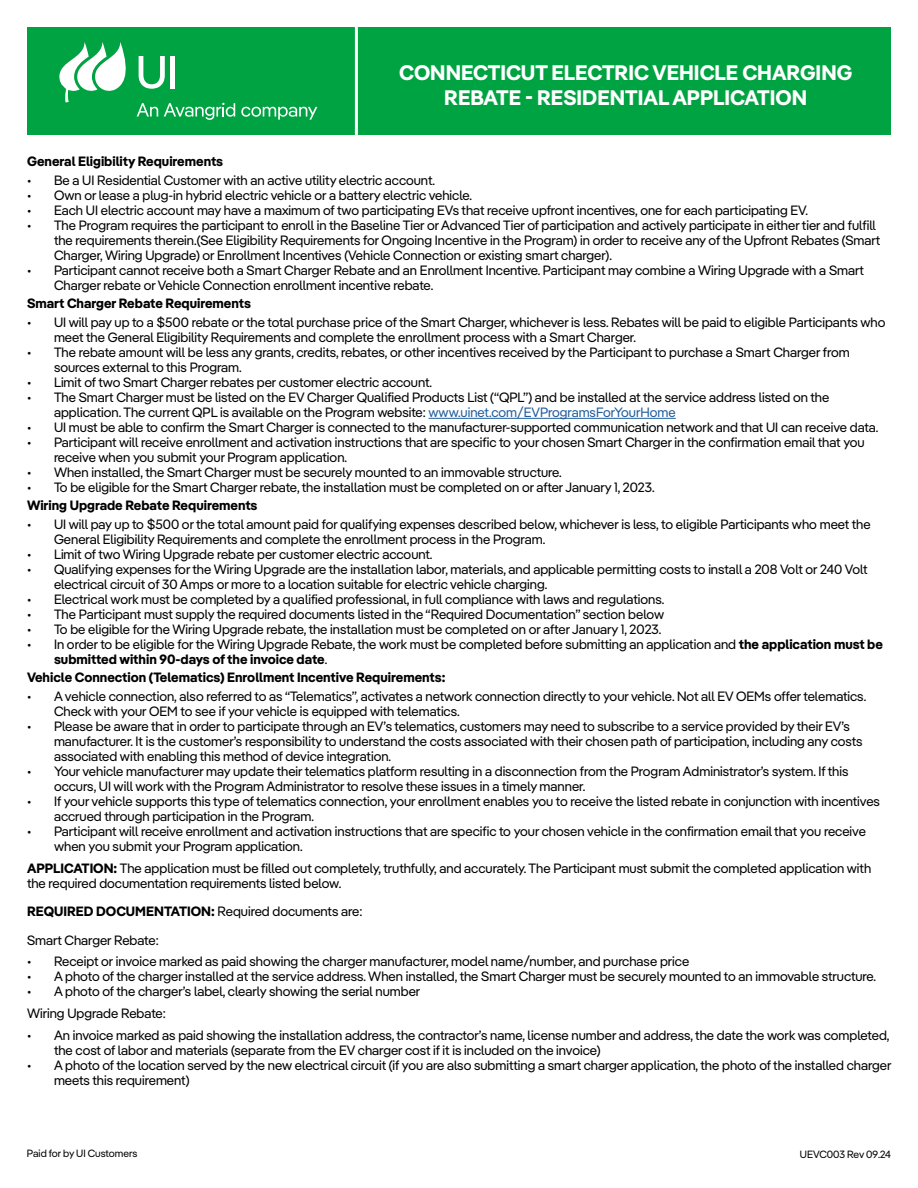
<style>
.page{position:relative;width:918px;height:1188px;background:#fff}
.page>*{position:absolute;margin:0;border:0;box-sizing:border-box;transform-origin:0 0}
.t1{font:700 21px/25.2px "Iber Pangea";color:#fff;text-align:center}
.t2{font:13.5px/15px "Iber Pangea";color:#000}
.t3{font:700 13.5px "Iber Pangea";color:#000}
.t4{font:10.5px "Iber Pangea";color:#000}
.s1{color:#215e9e}
.s2{font-weight:700}
</style>
<div class="page">
<div style="left:27px;top:27px;width:864px;height:108px;background:#00a342"></div>
<hr style="left:355px;top:27px;width:3px;height:108px;background:#fff">
<svg style="left:59px;top:42px;width:176px;height:78px"></svg>
<svg style="left:241px;top:107px;width:76px;height:13px"></svg>
<hr style="left:429px;top:418px;width:247px;height:1px;background:#215e9e">
<h1 class="t1" style="left:399px;top:59px;width:455px">CONNECTICUT ELECTRIC VEHICLE CHARGING<br>REBATE - RESIDENTIAL APPLICATION</h1>
<p class="t3" style="left:27px;top:152px;width:198px">General Eligibility Requirements</p>
<p class="t2" style="left:27px;top:172px;width:410px">• Be a UI Residential Customer with an active utility electric account.</p>
<p class="t2" style="left:27px;top:187px;width:447px">• Own or lease a plug-in hybrid electric vehicle or a battery electric vehicle.</p>
<p class="t2" style="left:27px;top:202px;width:783px">• Each UI electric account may have a maximum of two participating EVs that receive upfront incentives, one for each participating EV.</p>
<p class="t2" style="left:54px;top:217px;width:828px;text-indent:-27px">• The Program requires the participant to enroll in the Baseline Tier or Advanced Tier of participation and actively participate in either tier and fulfill the requirements therein.(See Eligibility Requirements for Ongoing Incentive in the Program) in order to receive any of the Upfront Rebates (Smart<br>Charger, Wiring Upgrade) or Enrollment Incentives (Vehicle Connection or existing smart charger).</p>
<p class="t2" style="left:54px;top:262px;width:811px;text-indent:-27px">• Participant cannot receive both a Smart Charger Rebate and an Enrollment Incentive. Participant may combine a Wiring Upgrade with a Smart<br>Charger rebate or Vehicle Connection enrollment incentive rebate.</p>
<p class="t3" style="left:27px;top:294px;width:225px">Smart Charger Rebate Requirements</p>
<p class="t2" style="left:54px;top:314px;width:833px;text-indent:-27px">• UI will pay up to a $500 rebate or the total purchase price of the Smart Charger, whichever is less. Rebates will be paid to eligible Participants who meet the General Eligibility Requirements and complete the enrollment process with a Smart Charger.</p>
<p class="t2" style="left:54px;top:344px;width:797px;text-indent:-27px">• The rebate amount will be less any grants, credits, rebates, or other incentives received by the Participant to purchase a Smart Charger from sources external to this Program.</p>
<p class="t2" style="left:27px;top:374px;width:407px">• Limit of two Smart Charger rebates per customer electric account.</p>
<p class="t2" style="left:54px;top:389px;width:777px;text-indent:-27px">• The Smart Charger must be listed on the EV Charger Qualified Products List (“QPL”) and be installed at the service address listed on the application. The current QPL is available on the Program website: <span class="s1">www.uinet.com/EVProgramsForYourHome</span></p>
<p class="t2" style="left:27px;top:419px;width:853px">• UI must be able to confirm the Smart Charger is connected to the manufacturer-supported communication network and that UI can receive data.</p>
<p class="t2" style="left:54px;top:434px;width:812px;text-indent:-27px">• Participant will receive enrollment and activation instructions that are specific to your chosen Smart Charger in the confirmation email that you receive when you submit your Program application.</p>
<p class="t2" style="left:27px;top:464px;width:536px">• When installed, the Smart Charger must be securely mounted to an immovable structure.</p>
<p class="t2" style="left:27px;top:479px;width:629px">• To be eligible for the Smart Charger rebate, the installation must be completed on or after January 1, 2023.</p>
<p class="t3" style="left:27px;top:496px;width:232px">Wiring Upgrade Rebate Requirements</p>
<p class="t2" style="left:54px;top:516px;width:818px;text-indent:-27px">• UI will pay up to $500 or the total amount paid for qualifying expenses described below, whichever is less, to eligible Participants who meet the<br>General Eligibility Requirements and complete the enrollment process in the Program.</p>
<p class="t2" style="left:27px;top:546px;width:407px">• Limit of two Wiring Upgrade rebate per customer electric account.</p>
<p class="t2" style="left:54px;top:561px;width:815px;text-indent:-27px">• Qualifying expenses for the Wiring Upgrade are the installation labor, materials, and applicable permitting costs to install a 208 Volt or 240 Volt electrical circuit of 30 Amps or more to a location suitable for electric vehicle charging.</p>
<p class="t2" style="left:27px;top:591px;width:639px">• Electrical work must be completed by a qualified professional, in full compliance with laws and regulations.</p>
<p class="t2" style="left:27px;top:606px;width:639px">• The Participant must supply the required documents listed in the “Required Documentation” section below</p>
<p class="t2" style="left:27px;top:621px;width:636px">• To be eligible for the Wiring Upgrade rebate, the installation must be completed on or after January 1, 2023.</p>
<p class="t2" style="left:54px;top:636px;width:831px;text-indent:-27px">• In order to be eligible for the Wiring Upgrade Rebate, the work must be completed before submitting an application and <span class="s2">the application must be submitted within 90-days of the invoice date</span>.</p>
<p class="t3" style="left:27px;top:668px;width:420px">Vehicle Connection (Telematics) Enrollment Incentive Requirements:</p>
<p class="t2" style="left:54px;top:688px;width:814px;text-indent:-27px">• A vehicle connection, also referred to as “Telematics”, activates a network connection directly to your vehicle. Not all EV OEMs offer telematics.<br>Check with your OEM to see if your vehicle is equipped with telematics.</p>
<p class="t2" style="left:54px;top:718px;width:810px;text-indent:-27px">• Please be aware that in order to participate through an EV’s telematics, customers may need to subscribe to a service provided by their EV’s manufacturer. It is the customer’s responsibility to understand the costs associated with their chosen path of participation, including any costs associated with enabling this method of device integration.</p>
<p class="t2" style="left:54px;top:763px;width:796px;text-indent:-27px">• Your vehicle manufacturer may update their telematics platform resulting in a disconnection from the Program Administrator’s system. If this occurs, UI will work with the Program Administrator to resolve these issues in a timely manner.</p>
<p class="t2" style="left:54px;top:793px;width:827px;text-indent:-27px">• If your vehicle supports this type of telematics connection, your enrollment enables you to receive the listed rebate in conjunction with incentives accrued through participation in the Program.</p>
<p class="t2" style="left:54px;top:823px;width:813px;text-indent:-27px">• Participant will receive enrollment and activation instructions that are specific to your chosen vehicle in the confirmation email that you receive when you submit your Program application.</p>
<p class="t2" style="left:27px;top:860px;width:846px"><span class="s2">APPLICATION:</span> The application must be filled out completely, truthfully, and accurately. The Participant must submit the completed application with the required documentation requirements listed below.</p>
<p class="t2" style="left:27px;top:897px;width:337px;line-height:28.5px"><span class="s2">REQUIRED DOCUMENTATION:</span> Required documents are:<br>Smart Charger Rebate:</p>
<p class="t2" style="left:27px;top:954px;width:664px">• Receipt or invoice marked as paid showing the charger manufacturer, model name/number, and purchase price</p>
<p class="t2" style="left:27px;top:969px;width:851px">• A photo of the charger installed at the service address. When installed, the Smart Charger must be securely mounted to an immovable structure.</p>
<p class="t2" style="left:27px;top:980px;width:395px;line-height:21.8px">• A photo of the charger’s label, clearly showing the serial number<br>Wiring Upgrade Rebate:</p>
<p class="t2" style="left:54px;top:1027px;width:837px;text-indent:-27px">• An invoice marked as paid showing the installation address, the contractor’s name, license number and address, the date the work was completed, the cost of labor and materials (separate from the EV charger cost if it is included on the invoice)</p>
<p class="t2" style="left:54px;top:1057px;width:839px;text-indent:-27px">• A photo of the location served by the new electrical circuit (if you are also submitting a smart charger application, the photo of the installed charger meets this requirement)</p>
<p class="t4" style="left:27px;top:1146px;width:112px">Paid for by UI Customers</p>
<p class="t4" style="left:800px;top:1147px;width:93px">UEVC003 Rev 09.24</p>
</div>
